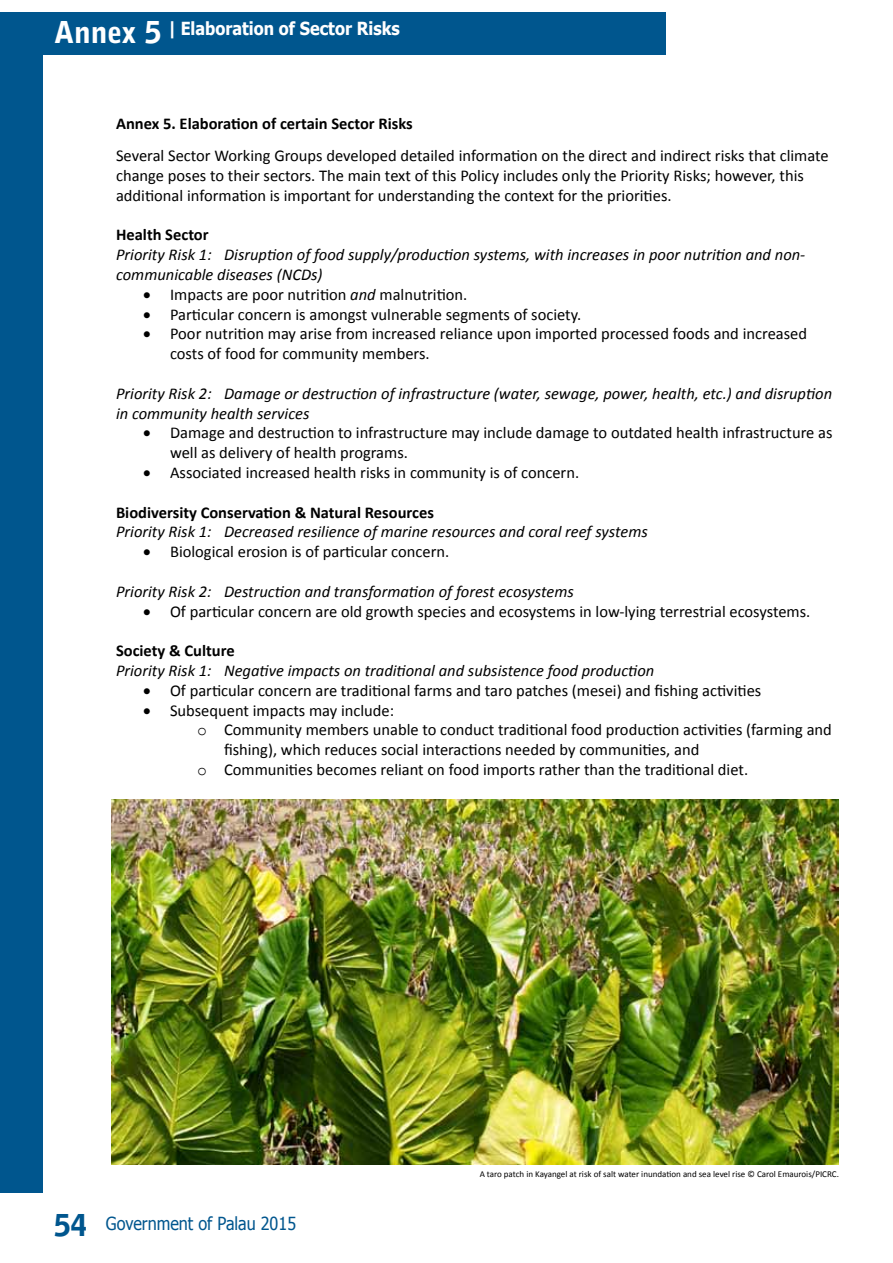
<style>
.page{position:relative;width:893px;height:1263px;background:#fff}
.page>*{position:absolute;margin:0;border:0;box-sizing:border-box;transform-origin:0 0}
.t1{font:700 18px "Tahoma";color:#fff;scale:.9 1}
.t2{font:18px "Tahoma";color:#00568e;scale:.9 1}
.t3{font:16.5px/19.8px "Calibri";color:#000}
.t4{font:italic 16.5px/19.8px "Calibri";color:#000}
.t5{font:700 16.5px "Calibri";color:#000}
.t6{font:9px "Calibri";color:#000}
.s1{font-family:"Bell Gothic Std";font-weight:900;font-size:30px}
.s2{font-style:italic}
.s3{font-family:"Courier New"}
</style>
<div class="page">
<div style="left:0;top:12px;width:43px;height:1181px;background:#00568e"></div>
<div style="left:0;top:12px;width:665px;height:43px;background:#00568e"></div>
<img style="left:112px;top:799px;width:727px;height:365px">
<p class="t1" style="left:54px;top:16px;width:386px"><span class="s1">Annex 5</span> | Elaboration of Sector Risks</p>
<p class="t5" style="left:116px;top:112px;width:298px">Annex 5. Elaboration of certain Sector Risks</p>
<p class="t3" style="left:116px;top:145px;width:714px">Several Sector Working Groups developed detailed information on the direct and indirect risks that climate change poses to their sectors. The main text of this Policy includes only the Priority Risks; however, this additional information is important for understanding the context for the priorities.</p>
<p class="t5" style="left:116px;top:223px;width:94px">Health Sector</p>
<p class="t4" style="left:116px;top:244px;width:691px">Priority Risk 1: Disruption of food supply/production systems, with increases in poor nutrition and non&shy;communicable diseases (NCDs)</p>
<p class="t3" style="left:143px;top:284px;width:326px">• Impacts are poor nutrition <span class="s2">and</span> malnutrition.</p>
<p class="t3" style="left:143px;top:304px;width:440px">• Particular concern is amongst vulnerable segments of society.</p>
<p class="t3" style="left:170px;top:323px;width:639px;text-indent:-27px">• Poor nutrition may arise from increased reliance upon imported processed foods and increased costs of food for community members.</p>
<p class="t4" style="left:116px;top:383px;width:718px">Priority Risk 2: Damage or destruction of infrastructure (water, sewage, power, health, etc.) and disruption in community health services</p>
<p class="t3" style="left:170px;top:422px;width:664px;text-indent:-27px">• Damage and destruction to infrastructure may include damage to outdated health infrastructure as well as delivery of health programs.</p>
<p class="t3" style="left:143px;top:462px;width:438px">• Associated increased health risks in community is of concern.</p>
<p class="t5" style="left:116px;top:500px;width:319px">Biodiversity Conservation &amp; Natural Resources</p>
<p class="t4" style="left:116px;top:521px;width:533px">Priority Risk 1: Decreased resilience of marine resources and coral reef systems</p>
<p class="t3" style="left:143px;top:541px;width:308px">• Biological erosion is of particular concern.</p>
<p class="t4" style="left:116px;top:581px;width:459px">Priority Risk 2: Destruction and transformation of forest ecosystems</p>
<p class="t3" style="left:143px;top:601px;width:669px">• Of particular concern are old growth species and ecosystems in low-lying terrestrial ecosystems.</p>
<p class="t5" style="left:116px;top:639px;width:120px">Society &amp; Culture</p>
<p class="t4" style="left:116px;top:660px;width:540px">Priority Risk 1: Negative impacts on traditional and subsistence food production</p>
<p class="t3" style="left:143px;top:680px;width:620px">• Of particular concern are traditional farms and taro patches (mesei) and fishing activities</p>
<p class="t3" style="left:143px;top:700px;width:253px">• Subsequent impacts may include:</p>
<p class="t3" style="left:197px;top:719px;width:636px"><span class="s3">o</span> Community members unable to conduct traditional food production activities (farming and</p>
<p class="t3" style="left:224px;top:739px;width:477px">fishing), which reduces social interactions needed by communities, and</p>
<p class="t3" style="left:197px;top:759px;width:553px"><span class="s3">o</span> Communities becomes reliant on food imports rather than the traditional diet.</p>
<p class="t2" style="left:54px;top:1211px;width:271px"><span class="s1">54</span> Government of Palau 2015</p>
<p class="t6" style="left:480px;top:1168px;width:361px">A taro patch in Kayangel at risk of salt water inundation and sea level rise © Carol Emaurois/PICRC.</p>
</div>
